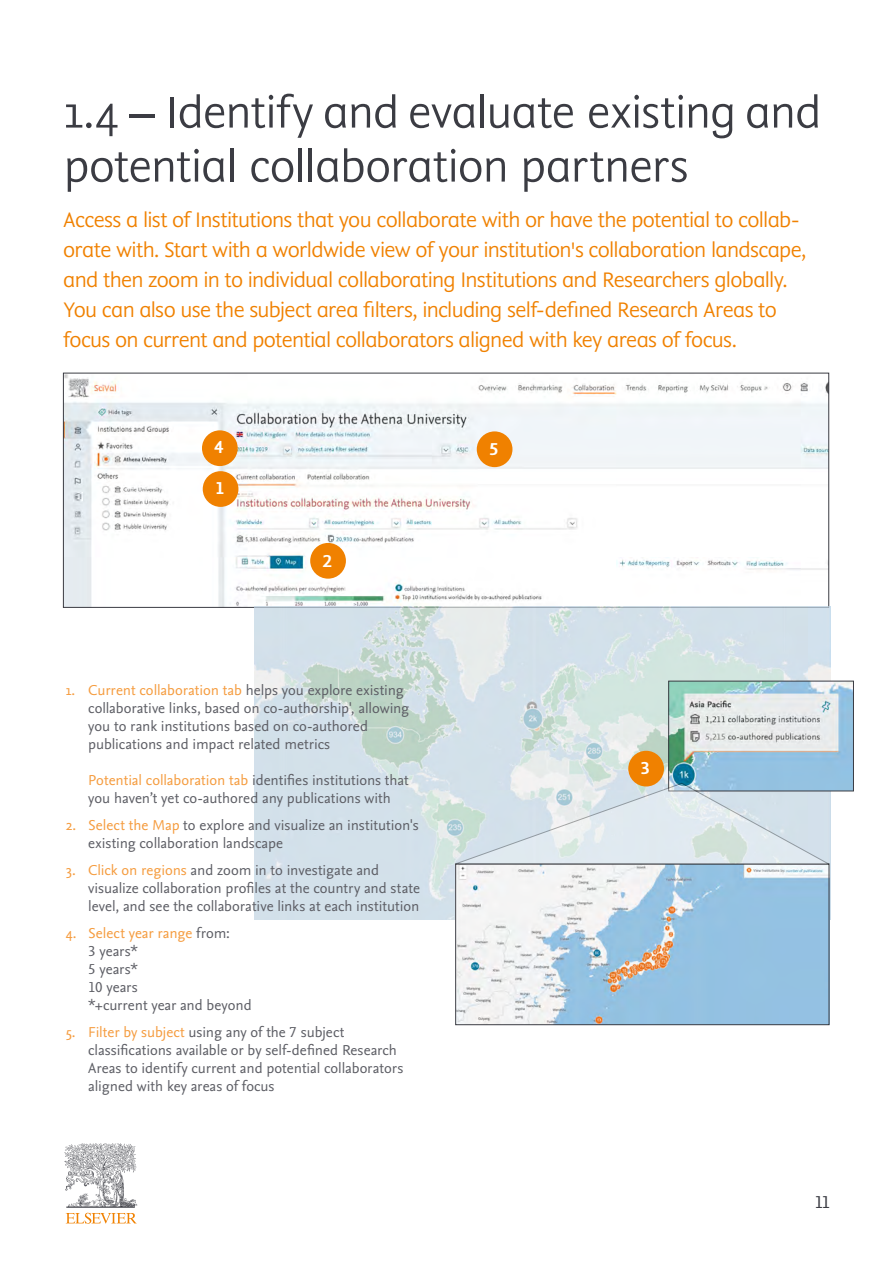
<style>
.page{position:relative;width:893px;height:1263px;background:#fff}
.page>*{position:absolute;margin:0;border:0;box-sizing:border-box;transform-origin:0 0}
.t1{font:300 51px/54px "Elsevier Display";letter-spacing:-.015em;color:#3b3c43}
.t2{font:300 24px/30px "Elsevier Display";letter-spacing:-.03em;color:#f08100}
.t3{font:700 18px "Nexus Sans Pro";color:#fff}
.t4{font:18px "Nexus Sans Pro";color:#3b3c43}
.t5{font:15px/18px "Nexus Sans Pro";color:#5d5e65}
.s1{color:#f59c3f}
</style>
<div class="page">
<svg style="left:64px;top:1143px;width:73px;height:81px"></svg>
<img style="left:65px;top:375px;width:762px;height:231px">
<img style="left:254px;top:606px;width:576px;height:313px">
<img style="left:670px;top:683px;width:182px;height:106px">
<div style="left:668px;top:681px;width:186px;height:110px;border:1px solid #3b3c43"></div>
<img style="left:457px;top:866px;width:370px;height:157px">
<div style="left:455px;top:864px;width:374px;height:161px;border:1px solid #3b3c43"></div>
<div style="left:310px;top:543px;width:36px;height:36px;background:#f08100;border-radius:50%"></div>
<div style="left:203px;top:471px;width:35px;height:36px;background:#f08100;border-radius:50%"></div>
<div style="left:202px;top:430px;width:36px;height:36px;background:#f08100;border-radius:50%"></div>
<div style="left:477px;top:431px;width:35px;height:36px;background:#f08100;border-radius:50%"></div>
<div style="left:628px;top:751px;width:36px;height:35px;background:#f08100;border-radius:50%"></div>
<svg style="left:453px;top:783px;width:378px;height:81px;background:#d5e1e7"></svg>
<svg style="left:74px;top:492px;width:9px;height:9px"></svg>
<h1 class="t1" style="left:64px;top:84px;width:759px">1.4 – Identify and evaluate existing and potential collaboration partners</h1>
<p class="t2" style="left:63px;top:204px;width:745px">Access a list of Institutions that you collaborate with or have the potential to collab&shy;orate with. Start with a worldwide view of your institution's collaboration landscape, and then zoom in to individual collaborating Institutions and Researchers globally.<br>You can also use the subject area filters, including self-defined Research Areas to focus on current and potential collaborators aligned with key areas of focus.</p>
<p class="t3" style="left:215px;top:433px;width:10px">4</p>
<p class="t3" style="left:489px;top:436px;width:10px">5</p>
<p class="t3" style="left:215px;top:474px;width:10px">1</p>
<p class="t3" style="left:323px;top:547px;width:10px">2</p>
<p class="t5" style="left:88px;top:680px;width:323px;text-indent:-22px"><span class="s1">1. Current collaboration tab</span> helps you explore existing collaborative links, based on co-authorship', allowing you to rank institutions based on co-authored publications and impact related metrics</p>
<p class="t5" style="left:88px;top:770px;width:322px"><span class="s1">Potential collaboration tab</span> identifies institutions that you haven’t yet co-authored any publications with</p>
<p class="t5" style="left:88px;top:815px;width:332px;text-indent:-22px"><span class="s1">2. Select the Map</span> to explore and visualize an institution's existing collaboration landscape</p>
<p class="t5" style="left:88px;top:860px;width:333px;text-indent:-22px"><span class="s1">3. Click on regions</span> and zoom in to investigate and visualize collaboration profiles at the country and state level, and see the collaborative links at each institution</p>
<p class="t5" style="left:88px;top:923px;width:165px;text-indent:-22px"><span class="s1">4. Select year range</span> from:<br>3 years*<br>5 years*<br>10 years<br>*+current year and beyond</p>
<p class="t5" style="left:88px;top:1022px;width:317px;text-indent:-22px"><span class="s1">5. Filter by subject</span> using any of the 7 subject classifications available or by self-defined Research Areas to identify current and potential collaborators aligned with key areas of focus</p>
<p class="t3" style="left:641px;top:755px;width:10px">3</p>
<p class="t4" style="left:815px;top:1188px;width:16px">11</p>
</div>
